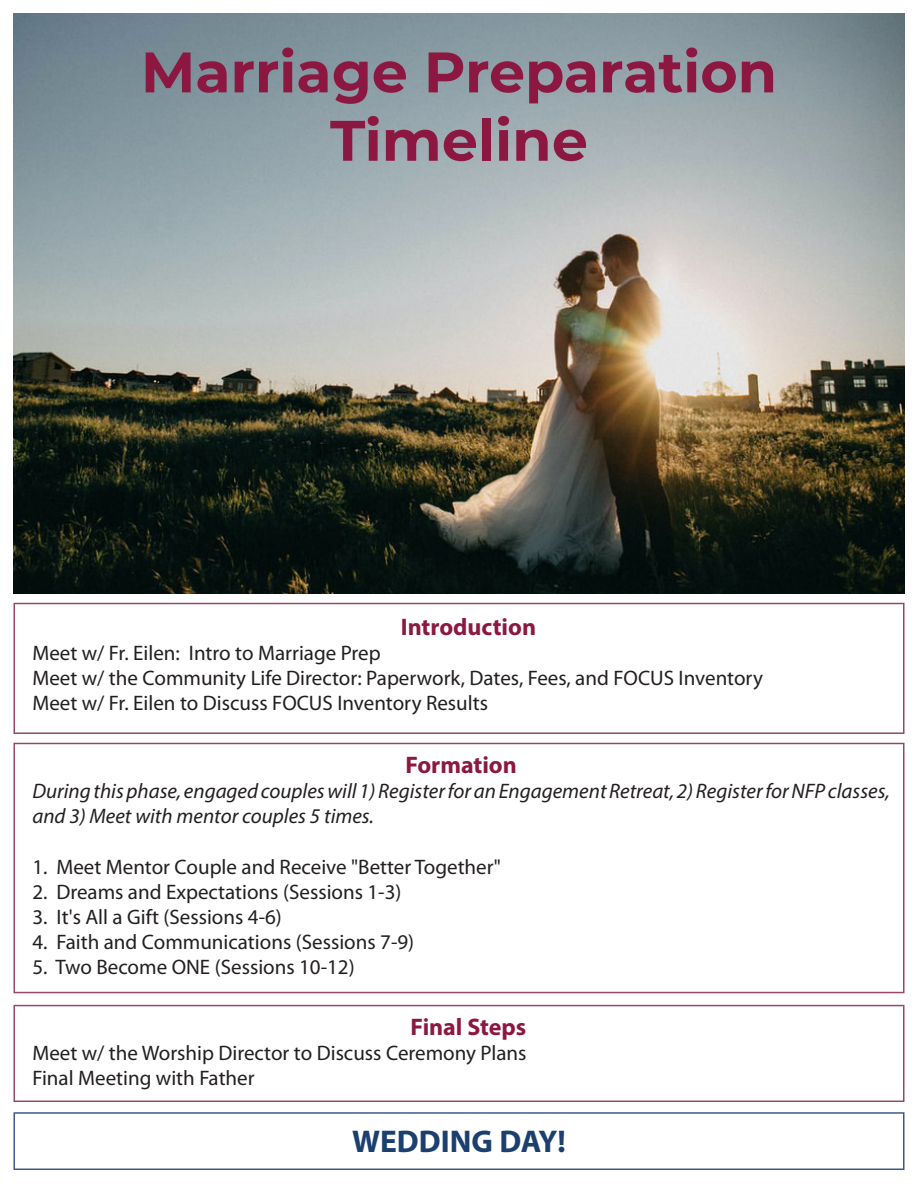
<style>
.page{position:relative;width:918px;height:1188px;background:#fff}
.page>*{position:absolute;margin:0;border:0;box-sizing:border-box;transform-origin:0 0}
.t1{font:700 57px "Montserrat";color:#8c1841}
.t2{font:700 31.5px "Myriad Pro";color:#1b4070}
.t3{font:700 24px "Myriad Pro";color:#8c1841}
.t4{font:21px "Myriad Pro";color:#231f20}
.t5{font:italic 21px/25.2px "Myriad Pro";color:#231f20}
</style>
<div class="page">
<div style="left:14px;top:1005px;width:890px;height:97px;border:2px solid #87294f"></div>
<div style="left:14px;top:603px;width:890px;height:131px;border:2px solid #87294f"></div>
<img style="left:14px;top:14px;width:890px;height:580px">
<div style="left:14px;top:743px;width:890px;height:250px;border:2px solid #87294f"></div>
<div style="left:14px;top:1112px;width:890px;height:58px;border:2px solid #1b4070"></div>
<p class="t1" style="left:141px;top:31px;width:638px">Marriage Preparation</p>
<p class="t1" style="left:330px;top:99px;width:259px">Timeline</p>
<p class="t3" style="left:401px;top:611px;width:137px">Introduction</p>
<p class="t4" style="left:32px;top:641px;width:350px">Meet w/ Fr. Eilen: Intro to Marriage Prep</p>
<p class="t4" style="left:32px;top:666px;width:732px">Meet w/ the Community Life Director: Paperwork, Dates, Fees, and FOCUS Inventory</p>
<p class="t4" style="left:32px;top:692px;width:457px">Meet w/ Fr. Eilen to Discuss FOCUS Inventory Results</p>
<p class="t3" style="left:405px;top:749px;width:113px">Formation</p>
<p class="t5" style="left:32px;top:778px;width:859px">During this phase, engaged couples will 1) Register for an Engagement Retreat, 2) Register for NFP classes, and 3) Meet with mentor couples 5 times.</p>
<p class="t4" style="left:32px;top:855px;width:470px">1. Meet Mentor Couple and Receive "Better Together"</p>
<p class="t4" style="left:32px;top:880px;width:371px">2. Dreams and Expectations (Sessions 1-3)</p>
<p class="t4" style="left:32px;top:905px;width:251px">3. It's All a Gift (Sessions 4-6)</p>
<p class="t4" style="left:32px;top:931px;width:383px">4. Faith and Communications (Sessions 7-9)</p>
<p class="t4" style="left:32px;top:956px;width:324px">5. Two Become ONE (Sessions 10-12)</p>
<p class="t3" style="left:411px;top:1011px;width:117px">Final Steps</p>
<p class="t4" style="left:32px;top:1041px;width:496px">Meet w/ the Worship Director to Discuss Ceremony Plans</p>
<p class="t4" style="left:32px;top:1066px;width:224px">Final Meeting with Father</p>
<p class="t2" style="left:352px;top:1121px;width:215px">WEDDING DAY!</p>
</div>
